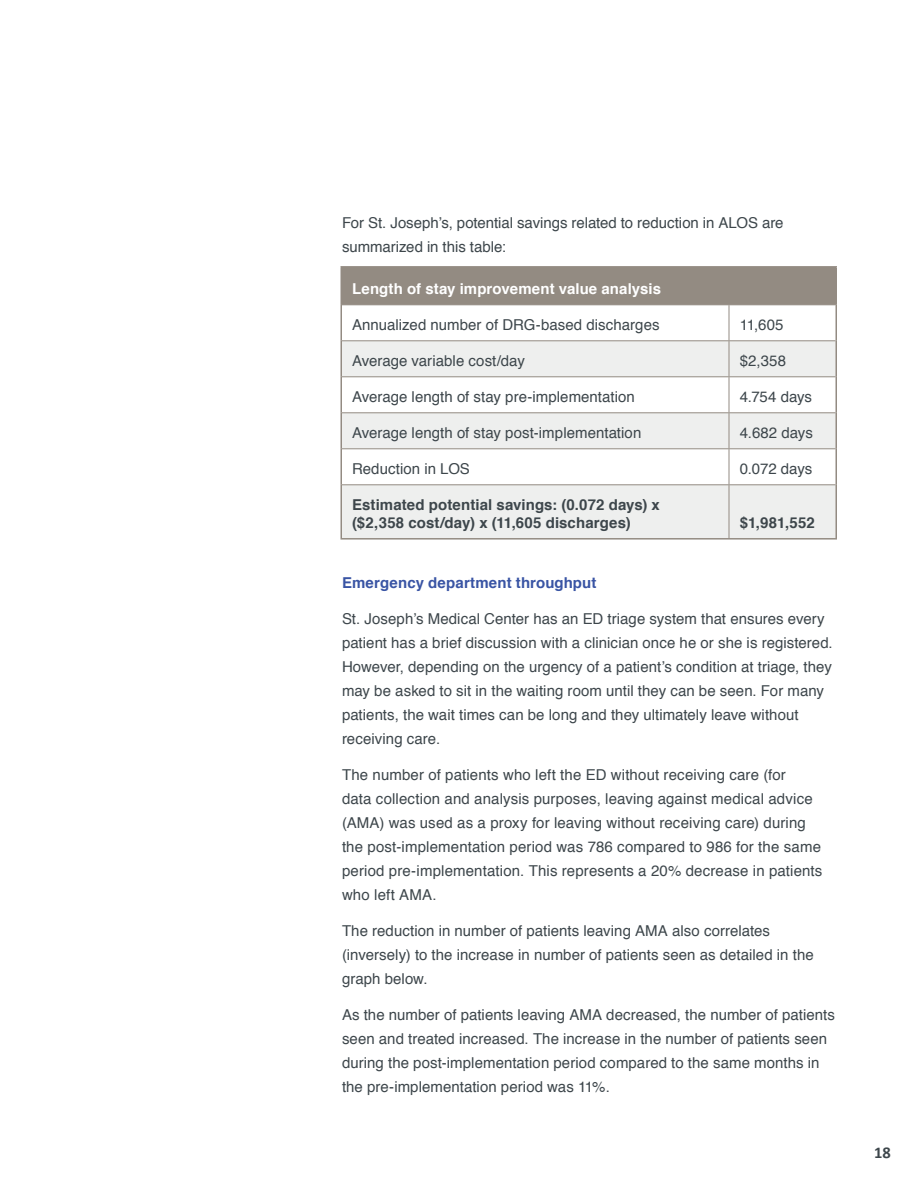
<style>
.page{position:relative;width:918px;height:1188px;background:#fff}
.page>*{position:absolute;margin:0;border:0;box-sizing:border-box;transform-origin:0 0}
.t1{font:700 16.5px "Calibri";color:#3d464b}
.Body_Text{font:15px/24px "Helvetica";letter-spacing:.005em;color:#3d464b}
.Table_Body_Text{font:15px "Helvetica";letter-spacing:.005em;color:#3d464b}
.Table_Body_Text-2{font:700 15px/18px "Helvetica";letter-spacing:.005em;color:#3d464b}
.Table_Headline{font:700 15px "Helvetica";letter-spacing:.005em;color:#fff}
.Subhead{font:700 15px "Helvetica";letter-spacing:.01em;color:#3954a4}
</style>
<div class="page">
<div style="left:341px;top:267px;width:495px;height:38px;background:#938b82"></div>
<svg style="left:342px;top:305px;width:494px;height:35px"></svg>
<svg style="left:342px;top:341px;width:494px;height:197px;fill:#eeefee"></svg>
<hr style="left:341px;top:266px;width:388px;height:2px;background:#938b82">
<hr style="left:729px;top:266px;width:108px;height:2px;background:#938b82">
<hr style="left:836px;top:268px;width:1px;height:37px;background:#938b82">
<hr style="left:341px;top:305px;width:1px;height:36px;background:#938b82">
<hr style="left:836px;top:305px;width:1px;height:36px;background:#938b82">
<hr style="left:341px;top:341px;width:1px;height:36px;background:#938b82">
<hr style="left:836px;top:341px;width:1px;height:36px;background:#938b82">
<hr style="left:341px;top:377px;width:1px;height:36px;background:#938b82">
<hr style="left:836px;top:377px;width:1px;height:36px;background:#938b82">
<hr style="left:341px;top:413px;width:1px;height:36px;background:#938b82">
<hr style="left:836px;top:413px;width:1px;height:36px;background:#938b82">
<hr style="left:341px;top:449px;width:1px;height:36px;background:#938b82">
<hr style="left:836px;top:449px;width:1px;height:36px;background:#938b82">
<hr style="left:341px;top:485px;width:1px;height:53px;background:#938b82">
<hr style="left:836px;top:485px;width:1px;height:53px;background:#938b82">
<hr style="left:341px;top:538px;width:388px;height:2px;background:#938b82">
<hr style="left:729px;top:538px;width:108px;height:2px;background:#938b82">
<hr style="left:729px;top:305px;width:1px;height:35px;background:#938b82">
<hr style="left:342px;top:340px;width:387px;height:1px;background:#938b82">
<hr style="left:729px;top:340px;width:107px;height:1px;background:#938b82">
<hr style="left:729px;top:341px;width:1px;height:35px;background:#938b82">
<hr style="left:342px;top:376px;width:387px;height:1px;background:#938b82">
<hr style="left:729px;top:376px;width:107px;height:1px;background:#938b82">
<hr style="left:729px;top:377px;width:1px;height:35px;background:#938b82">
<hr style="left:342px;top:412px;width:387px;height:1px;background:#938b82">
<hr style="left:729px;top:412px;width:107px;height:1px;background:#938b82">
<hr style="left:729px;top:413px;width:1px;height:35px;background:#938b82">
<hr style="left:342px;top:448px;width:387px;height:1px;background:#938b82">
<hr style="left:729px;top:448px;width:107px;height:1px;background:#938b82">
<hr style="left:729px;top:449px;width:1px;height:35px;background:#938b82">
<hr style="left:342px;top:484px;width:387px;height:1px;background:#938b82">
<hr style="left:729px;top:484px;width:107px;height:1px;background:#938b82">
<hr style="left:729px;top:485px;width:1px;height:53px;background:#938b82">
<p class="Body_Text" style="left:342px;top:211px;width:443px">For St. Joseph’s, potential savings related to reduction in ALOS are summarized in this table:</p>
<p class="Table_Headline" style="left:352px;top:277px;width:310px">Length of stay improvement value analysis</p>
<p class="Table_Body_Text" style="left:352px;top:313px;width:309px">Annualized number of DRG-based discharges</p>
<p class="Table_Body_Text" style="left:740px;top:313px;width:45px">11,605</p>
<p class="Table_Body_Text" style="left:352px;top:349px;width:174px">Average variable cost/day</p>
<p class="Table_Body_Text" style="left:740px;top:349px;width:48px">$2,358</p>
<p class="Table_Body_Text" style="left:352px;top:385px;width:284px">Average length of stay pre-implementation</p>
<p class="Table_Body_Text" style="left:740px;top:385px;width:74px">4.754 days</p>
<p class="Table_Body_Text" style="left:352px;top:421px;width:291px">Average length of stay post-implementation</p>
<p class="Table_Body_Text" style="left:740px;top:421px;width:75px">4.682 days</p>
<p class="Table_Body_Text" style="left:352px;top:457px;width:119px">Reduction in LOS</p>
<p class="Table_Body_Text" style="left:740px;top:457px;width:74px">0.072 days</p>
<p class="Table_Body_Text-2" style="left:352px;top:496px;width:309px">Estimated potential savings: (0.072 days) x ($2,358 cost/day) x (11,605 discharges)</p>
<p class="Table_Body_Text-2" style="left:740px;top:514px;width:76px">$1,981,552</p>
<p class="Subhead" style="left:342px;top:571px;width:256px">Emergency department throughput</p>
<p class="Body_Text" style="left:342px;top:607px;width:492px">St. Joseph’s Medical Center has an ED triage system that ensures every patient has a brief discussion with a clinician once he or she is registered.<br>However, depending on the urgency of a patient’s condition at triage, they may be asked to sit in the waiting room until they can be seen. For many patients, the wait times can be long and they ultimately leave without receiving care.</p>
<p class="Body_Text" style="left:342px;top:763px;width:482px">The number of patients who left the ED without receiving care (for<br>data collection and analysis purposes, leaving against medical advice (AMA) was used as a proxy for leaving without receiving care) during the post-implementation period was 786 compared to 986 for the same period pre-implementation. This represents a 20% decrease in patients who left AMA.</p>
<p class="Body_Text" style="left:342px;top:919px;width:473px">The reduction in number of patients leaving AMA also correlates (inversely) to the increase in number of patients seen as detailed in the graph below.</p>
<p class="Body_Text" style="left:342px;top:1003px;width:494px">As the number of patients leaving AMA decreased, the number of patients seen and treated increased. The increase in the number of patients seen during the post-implementation period compared to the same months in the pre-implementation period was 11%.</p>
<p class="t1" style="left:874px;top:1142px;width:18px">18</p>
</div>
